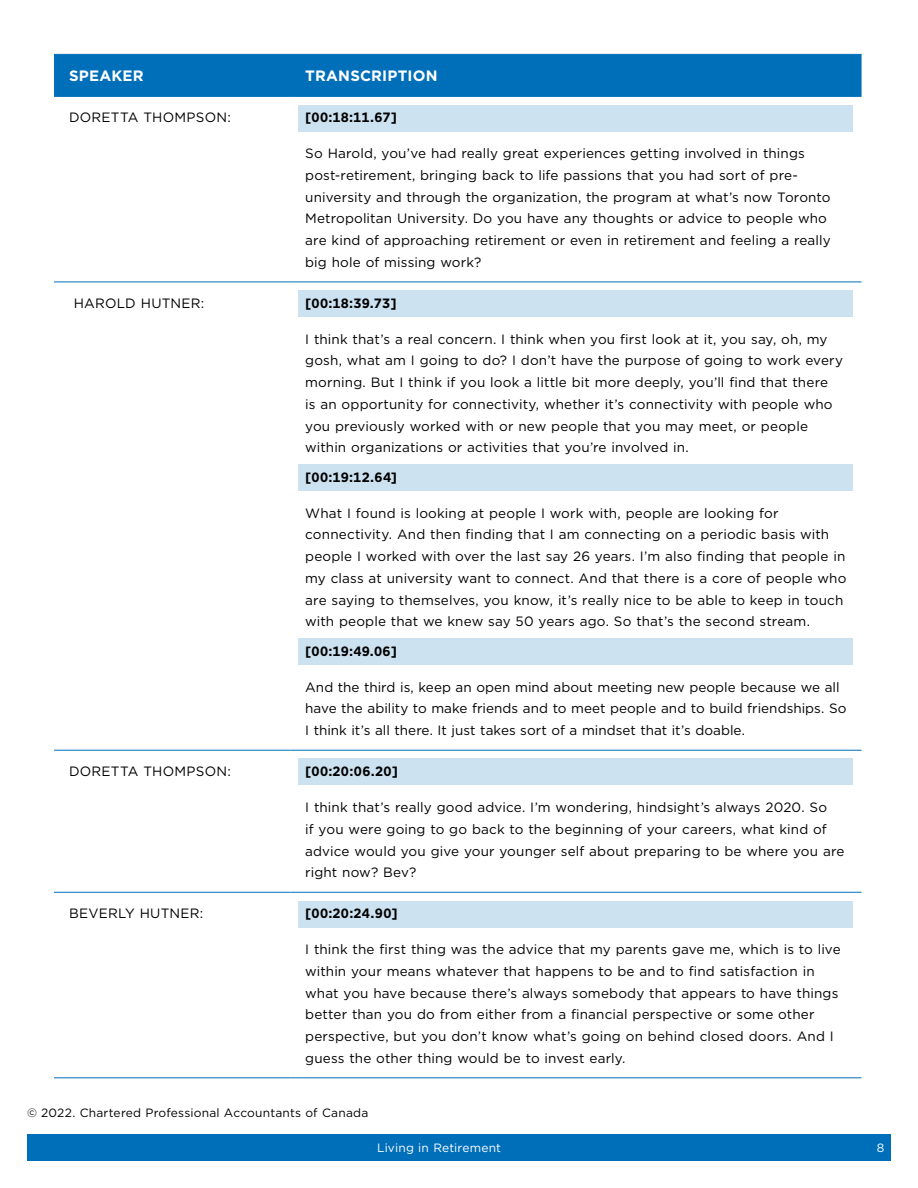
<style>
.page{position:relative;width:918px;height:1188px;background:#fff}
.page>*{position:absolute;margin:0;border:0;box-sizing:border-box;transform-origin:0 0}
.CPA_tableText-header{font:700 15px "Gotham";letter-spacing:.015em;color:#fff}
.CPA_tableText-body{font:13.5px/21.8px "Gotham";letter-spacing:.01em;color:#000}
.CPA_timeStamp{font:700 13.5px "Gotham";letter-spacing:.02em;color:#000}
.t1{font:12px "Gotham";letter-spacing:.015em;color:#000}
.t2{font:12px "Gotham";letter-spacing:.01em;color:#fff}
</style>
<div class="page">
<div style="left:27px;top:1134px;width:864px;height:27px;background:#006fba"></div>
<div style="left:54px;top:55px;width:808px;height:41px;background:#006fba"></div>
<hr style="left:54px;top:54px;width:236px;height:1px;background:#006fba">
<hr style="left:290px;top:54px;width:572px;height:1px;background:#006fba">
<hr style="left:54px;top:96px;width:236px;height:1px;background:#006fba">
<hr style="left:290px;top:96px;width:572px;height:1px;background:#006fba">
<hr style="left:54px;top:282px;width:236px;height:1px;background:#006fba">
<hr style="left:290px;top:282px;width:572px;height:1px;background:#006fba">
<hr style="left:54px;top:750px;width:236px;height:1px;background:#006fba">
<hr style="left:290px;top:750px;width:572px;height:1px;background:#006fba">
<hr style="left:54px;top:892px;width:236px;height:1px;background:#006fba">
<hr style="left:290px;top:892px;width:572px;height:1px;background:#006fba">
<hr style="left:54px;top:1077px;width:236px;height:1px;background:#006fba">
<hr style="left:290px;top:1077px;width:572px;height:1px;background:#006fba">
<div style="left:298px;top:105px;width:555px;height:27px;background:#cce2f1"></div>
<div style="left:298px;top:290px;width:555px;height:27px;background:#cce2f1"></div>
<div style="left:298px;top:464px;width:555px;height:27px;background:#cce2f1"></div>
<div style="left:298px;top:638px;width:555px;height:27px;background:#cce2f1"></div>
<div style="left:298px;top:758px;width:555px;height:27px;background:#cce2f1"></div>
<div style="left:298px;top:901px;width:555px;height:27px;background:#cce2f1"></div>
<h1 class="CPA_tableText-header" style="left:69px;top:66px;width:76px">SPEAKER</h1>
<h1 class="CPA_tableText-header" style="left:305px;top:66px;width:134px">TRANSCRIPTION</h1>
<p class="CPA_tableText-body" style="left:69px;top:106px;width:163px">DORETTA THOMPSON:</p>
<p class="CPA_timeStamp" style="left:305px;top:108px;width:93px">[00:18:11.67]</p>
<p class="CPA_tableText-body" style="left:305px;top:142px;width:527px">So Harold, you’ve had really great experiences getting involved in things post-retirement, bringing back to life passions that you had sort of pre&shy;university and through the organization, the program at what’s now Toronto Metropolitan University. Do you have any thoughts or advice to people who are kind of approaching retirement or even in retirement and feeling a really big hole of missing work?</p>
<p class="CPA_tableText-body" style="left:74px;top:292px;width:132px">HAROLD HUTNER:</p>
<p class="CPA_timeStamp" style="left:305px;top:294px;width:93px">[00:18:39.73]</p>
<p class="CPA_tableText-body" style="left:305px;top:328px;width:539px">I think that’s a real concern. I think when you first look at it, you say, oh, my gosh, what am I going to do? I don’t have the purpose of going to work every morning. But I think if you look a little bit more deeply, you’ll find that there<br>is an opportunity for connectivity, whether it’s connectivity with people who you previously worked with or new people that you may meet, or people within organizations or activities that you’re involved in.</p>
<p class="CPA_timeStamp" style="left:305px;top:468px;width:93px">[00:19:12.64]</p>
<p class="CPA_tableText-body" style="left:305px;top:502px;width:543px">What I found is looking at people I work with, people are looking for connectivity. And then finding that I am connecting on a periodic basis with people I worked with over the last say 26 years. I’m also finding that people in my class at university want to connect. And that there is a core of people who are saying to themselves, you know, it’s really nice to be able to keep in touch with people that we knew say 50 years ago. So that’s the second stream.</p>
<p class="CPA_timeStamp" style="left:305px;top:642px;width:93px">[00:19:49.06]</p>
<p class="CPA_tableText-body" style="left:305px;top:676px;width:543px">And the third is, keep an open mind about meeting new people because we all have the ability to make friends and to meet people and to build friendships. So<br>I think it’s all there. It just takes sort of a mindset that it’s doable.</p>
<p class="CPA_tableText-body" style="left:69px;top:760px;width:163px">DORETTA THOMPSON:</p>
<p class="CPA_timeStamp" style="left:305px;top:762px;width:94px">[00:20:06.20]</p>
<p class="CPA_tableText-body" style="left:305px;top:796px;width:541px">I think that’s really good advice. I’m wondering, hindsight’s always 2020. So<br>if you were going to go back to the beginning of your careers, what kind of advice would you give your younger self about preparing to be where you are right now? Bev?</p>
<p class="CPA_tableText-body" style="left:69px;top:902px;width:136px">BEVERLY HUTNER:</p>
<p class="CPA_timeStamp" style="left:305px;top:904px;width:94px">[00:20:24.90]</p>
<p class="CPA_tableText-body" style="left:305px;top:938px;width:537px">I think the first thing was the advice that my parents gave me, which is to live within your means whatever that happens to be and to find satisfaction in what you have because there’s always somebody that appears to have things better than you do from either from a financial perspective or some other perspective, but you don’t know what’s going on behind closed doors. And I guess the other thing would be to invest early.</p>
<p class="t1" style="left:27px;top:1106px;width:343px">© 2022. Chartered Professional Accountants of Canada</p>
<p class="t2" style="left:377px;top:1140px;width:125px">Living in Retirement</p>
<p class="t2" style="left:877px;top:1140px;width:9px">8</p>
</div>
